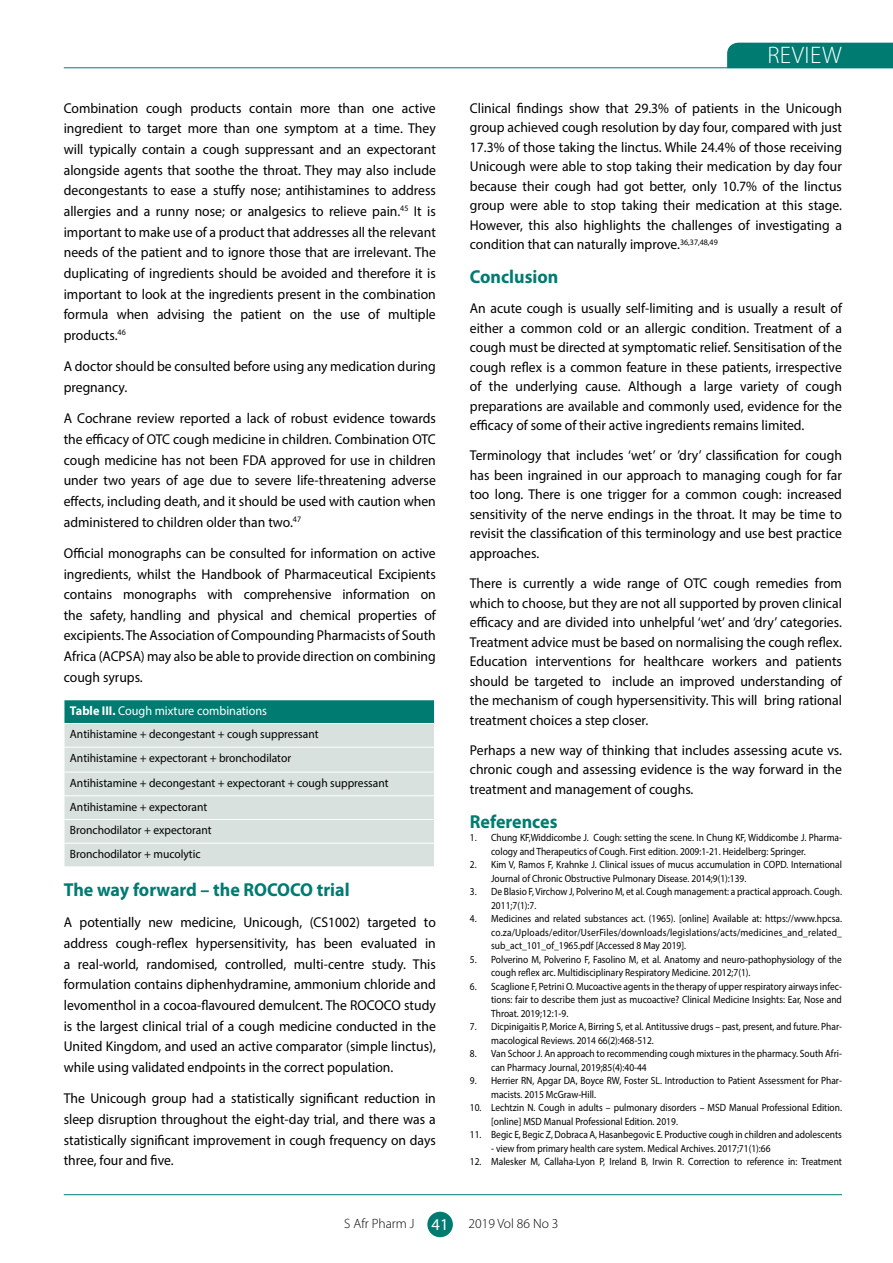
<style>
.page{position:relative;width:893px;height:1263px;background:#fff}
.page>*{position:absolute;margin:0;border:0;box-sizing:border-box;transform-origin:0 0}
.t1{font:300 24px "Myriad Pro";letter-spacing:.02em;color:#fff}
.t2{font:700 18.75px "Myriad Pro";color:#007b72;scale:.96 1}
.t3{font:14.25px/20.7px "Myriad Pro";color:#000;text-align:justify;scale:.96 1}
.t4{font:300 13.5px "Myriad Pro";color:#000}
.t5{font:12.75px "Myriad Pro";color:#fff;scale:.96 1}
.t6{font:12px/23.7px "Myriad Pro";color:#000;scale:.96 1}
.t7{font:10.5px/13.5px "Myriad Pro";color:#000;scale:.9 1}
.s1{font-weight:700}
.s2{font-weight:400;font-size:16.5px;color:#fff}
</style>
<div class="page">
<hr style="left:64px;top:1194px;width:778px;height:1px;background:#007b72">
<div style="left:427px;top:1212px;width:26px;height:25px;background:#007b72;border-radius:50%"></div>
<svg style="left:726px;top:42px;width:167px;height:27px;background:#0f827a"></svg>
<hr style="left:64px;top:67px;width:829px;height:1px;background:#007b72">
<div style="left:64px;top:700px;width:371px;height:23px;background:#007b72"></div>
<div style="left:65px;top:724px;width:369px;height:143px;background:#d9e1df"></div>
<hr style="left:64px;top:747px;width:371px;height:1px;background:#fff">
<hr style="left:64px;top:772px;width:371px;height:1px;background:#fff">
<hr style="left:64px;top:795px;width:371px;height:1px;background:#fff">
<hr style="left:64px;top:819px;width:371px;height:1px;background:#fff">
<hr style="left:64px;top:843px;width:371px;height:1px;background:#fff">
<svg style="left:64px;top:700px;width:1px;height:166px"></svg>
<svg style="left:434px;top:700px;width:1px;height:24px"></svg>
<p class="t3" style="left:64px;top:97px;width:389px">Combination cough products contain more than one active ingredient to target more than one symptom at a time. They will typically contain a cough suppressant and an expectorant alongside agents that soothe the throat. They may also include decongestants to ease a stuffy nose; antihistamines to address allergies and a runny nose; or analgesics to relieve pain.<sup>45</sup> It is important to make use of a product that addresses all the relevant needs of the patient and to ignore those that are irrelevant. The duplicating of ingredients should be avoided and therefore it is important to look at the ingredients present in the combination formula when advising the patient on the use of multiple products.<sup>46</sup></p>
<p class="t3" style="left:64px;top:356px;width:389px">A doctor should be consulted before using any medication during pregnancy.</p>
<p class="t3" style="left:64px;top:408px;width:389px">A Cochrane review reported a lack of robust evidence towards the efficacy of OTC cough medicine in children. Combination OTC cough medicine has not been FDA approved for use in children under two years of age due to severe life-threatening adverse effects, including death, and it should be used with caution when administered to children older than two.<sup>47</sup></p>
<p class="t3" style="left:64px;top:542px;width:389px">Official monographs can be consulted for information on active ingredients, whilst the Handbook of Pharmaceutical Excipients contains monographs with comprehensive information on the safety, handling and physical and chemical properties of excipients. The Association of Compounding Pharmacists of South Africa (ACPSA) may also be able to provide direction on combining cough syrups.</p>
<p class="t5" style="left:70px;top:703px;width:207px"><span class="s1">Table III.</span> Cough mixture combinations</p>
<p class="t6" style="left:70px;top:722px;width:260px">Antihistamine + decongestant + cough suppressant<br>Antihistamine + expectorant + bronchodilator</p>
<p class="t6" style="left:70px;top:771px;width:333px">Antihistamine + decongestant + expectorant + cough suppressant Antihistamine + expectorant<br>Bronchodilator + expectorant<br>Bronchodilator + mucolytic</p>
<h2 class="t2" style="left:64px;top:877px;width:299px">The way forward – the ROCOCO trial</h2>
<p class="t3" style="left:64px;top:912px;width:389px">A potentially new medicine, Unicough, (CS1002) targeted to address cough-reflex hypersensitivity, has been evaluated in a real-world, randomised, controlled, multi-centre study. This formulation contains diphenhydramine, ammonium chloride and levomenthol in a cocoa-flavoured demulcent. The ROCOCO study is the largest clinical trial of a cough medicine conducted in the United Kingdom, and used an active comparator (simple linctus), while using validated endpoints in the correct population.</p>
<p class="t3" style="left:64px;top:1088px;width:389px">The Unicough group had a statistically significant reduction in sleep disruption throughout the eight-day trial, and there was a statistically significant improvement in cough frequency on days three, four and five.</p>
<h1 class="t1" style="left:767px;top:41px;width:76px">REVIEW</h1>
<p class="t3" style="left:470px;top:98px;width:389px;line-height:19.5px">Clinical findings show that 29.3% of patients in the Unicough group achieved cough resolution by day four, compared with just 17.3% of those taking the linctus. While 24.4% of those receiving Unicough were able to stop taking their medication by day four because their cough had got better, only 10.7% of the linctus group were able to stop taking their medication at this stage.<br>However, this also highlights the challenges of investigating a condition that can naturally improve.<sup>36,37,48,49</sup></p>
<h2 class="t2" style="left:470px;top:264px;width:94px">Conclusion</h2>
<p class="t3" style="left:470px;top:298px;width:389px;line-height:19.5px">An acute cough is usually self-limiting and is usually a result of either a common cold or an allergic condition. Treatment of a cough must be directed at symptomatic relief. Sensitisation of the cough reflex is a common feature in these patients, irrespective of the underlying cause. Although a large variety of cough preparations are available and commonly used, evidence for the efficacy of some of their active ingredients remains limited.</p>
<p class="t3" style="left:470px;top:446px;width:389px;line-height:19.5px">Terminology that includes ‘wet’ or ’dry’ classification for cough has been ingrained in our approach to managing cough for far too long. There is one trigger for a common cough: increased sensitivity of the nerve endings in the throat. It may be time to revisit the classification of this terminology and use best practice approaches.</p>
<p class="t3" style="left:470px;top:573px;width:389px;line-height:19.5px">There is currently a wide range of OTC cough remedies from which to choose, but they are not all supported by proven clinical efficacy and are divided into unhelpful ‘wet’ and ‘dry’ categories.<br>Treatment advice must be based on normalising the cough reflex.<br>Education interventions for healthcare workers and patients should be targeted to include an improved understanding of the mechanism of cough hypersensitivity. This will bring rational treatment choices a step closer.</p>
<p class="t3" style="left:470px;top:740px;width:389px;line-height:19.5px">Perhaps a new way of thinking that includes assessing acute vs. chronic cough and assessing evidence is the way forward in the treatment and management of coughs.</p>
<h2 class="t2" style="left:470px;top:809px;width:93px">References</h2>
<p class="t7" style="left:491px;top:830px;width:391px;text-indent:-21px">1. Chung KF,Widdicombe J. Cough: setting the scene. In Chung KF, Widdicombe J. Pharma&shy;cology and Therapeutics of Cough. First edition. 2009:1-21. Heidelberg: Springer.</p>
<p class="t7" style="left:491px;top:857px;width:391px;text-indent:-21px">2. Kim V, Ramos F, Krahnke J. Clinical issues of mucus accumulation in COPD. International<br>Journal of Chronic Obstructive Pulmonary Disease. 2014;9(1):139.</p>
<p class="t7" style="left:491px;top:885px;width:391px;text-indent:-21px">3. De Blasio F, Virchow J, Polverino M, et al. Cough management: a practical approach. Cough.<br>2011;7(1):7.</p>
<p class="t7" style="left:491px;top:912px;width:391px;text-align:justify;text-indent:-21px">4. Medicines and related substances act. (1965). [online] Available at: https://www.hpcsa. co.za/Uploads/editor/UserFiles/downloads/legislations/acts/medicines_and_related_ sub_act_101_of_1965.pdf [Accessed 8 May 2019].</p>
<p class="t7" style="left:491px;top:952px;width:391px;text-indent:-21px">5. Polverino M, Polverino F, Fasolino M, et al. Anatomy and neuro-pathophysiology of the cough reflex arc. Multidisciplinary Respiratory Medicine. 2012;7(1).</p>
<p class="t7" style="left:491px;top:979px;width:391px;text-align:justify;text-indent:-21px">6. Scaglione F, Petrini O. Mucoactive agents in the therapy of upper respiratory airways infec&shy;tions: fair to describe them just as mucoactive? Clinical Medicine Insights: Ear, Nose and Throat. 2019;12:1-9.</p>
<p class="t7" style="left:491px;top:1020px;width:391px;text-indent:-21px">7. Dicpinigaitis P, Morice A, Birring S, et al. Antitussive drugs – past, present, and future. Phar&shy;macological Reviews. 2014 66(2):468-512.</p>
<p class="t7" style="left:491px;top:1047px;width:391px;text-indent:-21px">8. Van Schoor J. An approach to recommending cough mixtures in the pharmacy. South Afri&shy;can Pharmacy Journal, 2019;85(4):40-44</p>
<p class="t7" style="left:491px;top:1074px;width:391px;text-indent:-21px">9. Herrier RN, Apgar DA, Boyce RW, Foster SL. Introduction to Patient Assessment for Phar&shy;macists. 2015 McGraw-Hill.</p>
<p class="t7" style="left:491px;top:1101px;width:391px;text-indent:-21px">10. Lechtzin N. Cough in adults – pulmonary disorders – MSD Manual Professional Edition. [online] MSD Manual Professional Edition. 2019.</p>
<p class="t7" style="left:470px;top:1128px;width:415px">11. Begic E, Begic Z, Dobraca A, Hasanbegovic E. Productive cough in children and adolescents</p>
<p class="t7" style="left:491px;top:1141px;width:312px">- view from primary health care system. Medical Archives. 2017;71(1):66</p>
<p class="t7" style="left:470px;top:1155px;width:415px">12. Malesker M, Callaha-Lyon P, Ireland B, Irwin R. Correction to reference in: Treatment</p>
<p class="t4" style="left:344px;top:1215px;width:106px">S Afr Pharm J <span class="s2">41</span></p>
<p class="t4" style="left:469px;top:1215px;width:91px">2019 Vol 86 No 3</p>
</div>
